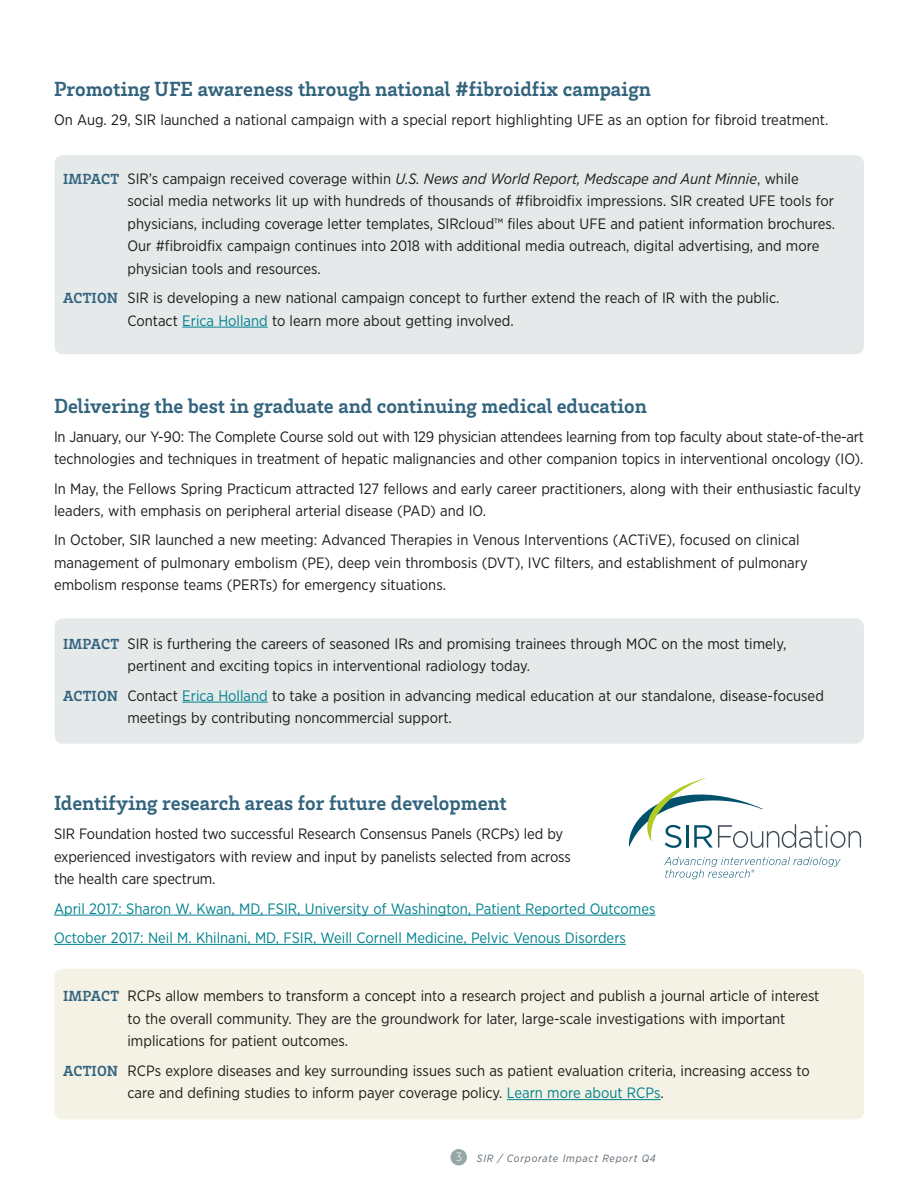
<style>
.page{position:relative;width:918px;height:1188px;background:#fff}
.page>*{position:absolute;margin:0;border:0;box-sizing:border-box;transform-origin:0 0}
._2-7699_Sub_Heads{font:700 21px "Brix Slab";color:#33647e}
.Impact{font:15px/22.5px "Gotham Narrow";color:#1c1c1a}
._5-Body_Text_Black{font:15px/22.5px "Gotham Narrow";letter-spacing:-.005em;color:#1c1c1a}
._5-Body_Text_Black-2{font:15px "Gotham Narrow";color:#00828e}
.t1{font:italic 10.5px "Gotham Narrow";letter-spacing:.08em;color:#5b6770}
.s1{font-family:"Brix Slab";font-weight:700;color:#33647e}
.s2{font-style:italic}
.s3{color:#00828e}
.s4{font-weight:300;font-style:normal;font-size:12px;color:#fff}
</style>
<div class="page">
<div style="left:450px;top:1149px;width:17px;height:16px;background:#95a8a7;border-radius:50%"></div>
<div style="left:55px;top:155px;width:809px;height:199px;background:#e5e9ea;border-radius:9px"></div>
<div style="left:55px;top:618px;width:809px;height:126px;background:#e5e9ea;border-radius:9px"></div>
<div style="left:55px;top:969px;width:809px;height:150px;background:#f4f2e5;border-radius:9px"></div>
<hr style="left:182px;top:327px;width:86px;height:1px;background:#00828e">
<hr style="left:182px;top:702px;width:86px;height:1px;background:#00828e">
<hr style="left:54px;top:915px;width:601px;height:1px;background:#00828e">
<hr style="left:54px;top:944px;width:572px;height:1px;background:#00828e">
<hr style="left:507px;top:1099px;width:154px;height:1px;background:#00828e">
<svg style="left:629px;top:778px;width:232px;height:70px"></svg>
<svg style="left:664px;top:857px;width:177px;height:22px"></svg>
<p class="_2-7699_Sub_Heads" style="left:54px;top:75px;width:598px">Promoting UFE awareness through national #fibroidfix campaign</p>
<p class="_5-Body_Text_Black" style="left:54px;top:109px;width:776px">On Aug. 29, SIR launched a national campaign with a special report highlighting UFE as an option for fibroid treatment.</p>
<p class="Impact" style="left:128px;top:167px;width:709px;text-indent:-64px"><span class="s1">IMPACT</span> SIR’s campaign received coverage within <span class="s2">U.S. News and World Report, Medscape and Aunt Minnie</span>, while social media networks lit up with hundreds of thousands of #fibroidfix impressions. SIR created UFE tools for physicians, including coverage letter templates, SIRcloud™ files about UFE and patient information brochures.<br>Our #fibroidfix campaign continues into 2018 with additional media outreach, digital advertising, and more physician tools and resources.</p>
<p class="Impact" style="left:128px;top:286px;width:654px;text-indent:-64px"><span class="s1">ACTION</span> SIR is developing a new national campaign concept to further extend the reach of IR with the public.<br>Contact <span class="s3">Erica Holland</span> to learn more about getting involved.</p>
<p class="_2-7699_Sub_Heads" style="left:54px;top:392px;width:594px">Delivering the best in graduate and continuing medical education</p>
<p class="_5-Body_Text_Black" style="left:54px;top:425px;width:812px">In January, our Y-90: The Complete Course sold out with 129 physician attendees learning from top faculty about state-of-the-art technologies and techniques in treatment of hepatic malignancies and other companion topics in interventional oncology (IO).</p>
<p class="_5-Body_Text_Black" style="left:54px;top:477px;width:809px">In May, the Fellows Spring Practicum attracted 127 fellows and early career practitioners, along with their enthusiastic faculty leaders, with emphasis on peripheral arterial disease (PAD) and IO.</p>
<p class="_5-Body_Text_Black" style="left:54px;top:529px;width:755px">In October, SIR launched a new meeting: Advanced Therapies in Venous Interventions (ACTiVE), focused on clinical management of pulmonary embolism (PE), deep vein thrombosis (DVT), IVC filters, and establishment of pulmonary embolism response teams (PERTs) for emergency situations.</p>
<p class="Impact" style="left:128px;top:632px;width:660px;text-indent:-64px"><span class="s1">IMPACT</span> SIR is furthering the careers of seasoned IRs and promising trainees through MOC on the most timely, pertinent and exciting topics in interventional radiology today.</p>
<p class="Impact" style="left:128px;top:684px;width:698px;text-indent:-64px"><span class="s1">ACTION</span> Contact <span class="s3">Erica Holland</span> to take a position in advancing medical education at our standalone, disease-focused meetings by contributing noncommercial support.</p>
<p class="_2-7699_Sub_Heads" style="left:54px;top:789px;width:454px">Identifying research areas for future development</p>
<p class="_5-Body_Text_Black" style="left:54px;top:823px;width:518px">SIR Foundation hosted two successful Research Consensus Panels (RCPs) led by experienced investigators with review and input by panelists selected from across the health care spectrum.</p>
<p class="_5-Body_Text_Black-2" style="left:54px;top:899px;width:603px">April 2017: Sharon W. Kwan, MD, FSIR, University of Washington, Patient Reported Outcomes</p>
<p class="_5-Body_Text_Black-2" style="left:54px;top:928px;width:573px">October 2017: Neil M. Khilnani, MD, FSIR, Weill Cornell Medicine, Pelvic Venous Disorders</p>
<p class="Impact" style="left:128px;top:985px;width:694px;text-indent:-64px"><span class="s1">IMPACT</span> RCPs allow members to transform a concept into a research project and publish a journal article of interest to the overall community. They are the groundwork for later, large-scale investigations with important implications for patient outcomes.</p>
<p class="Impact" style="left:128px;top:1059px;width:684px;text-indent:-64px"><span class="s1">ACTION</span> RCPs explore diseases and key surrounding issues such as patient evaluation criteria, increasing access to care and defining studies to inform payer coverage policy. <span class="s3">Learn more about RCPs</span>.</p>
<p class="t1" style="left:456px;top:1151px;width:201px"><span class="s4">3</span> SIR / Corporate Impact Report Q4</p>
</div>
